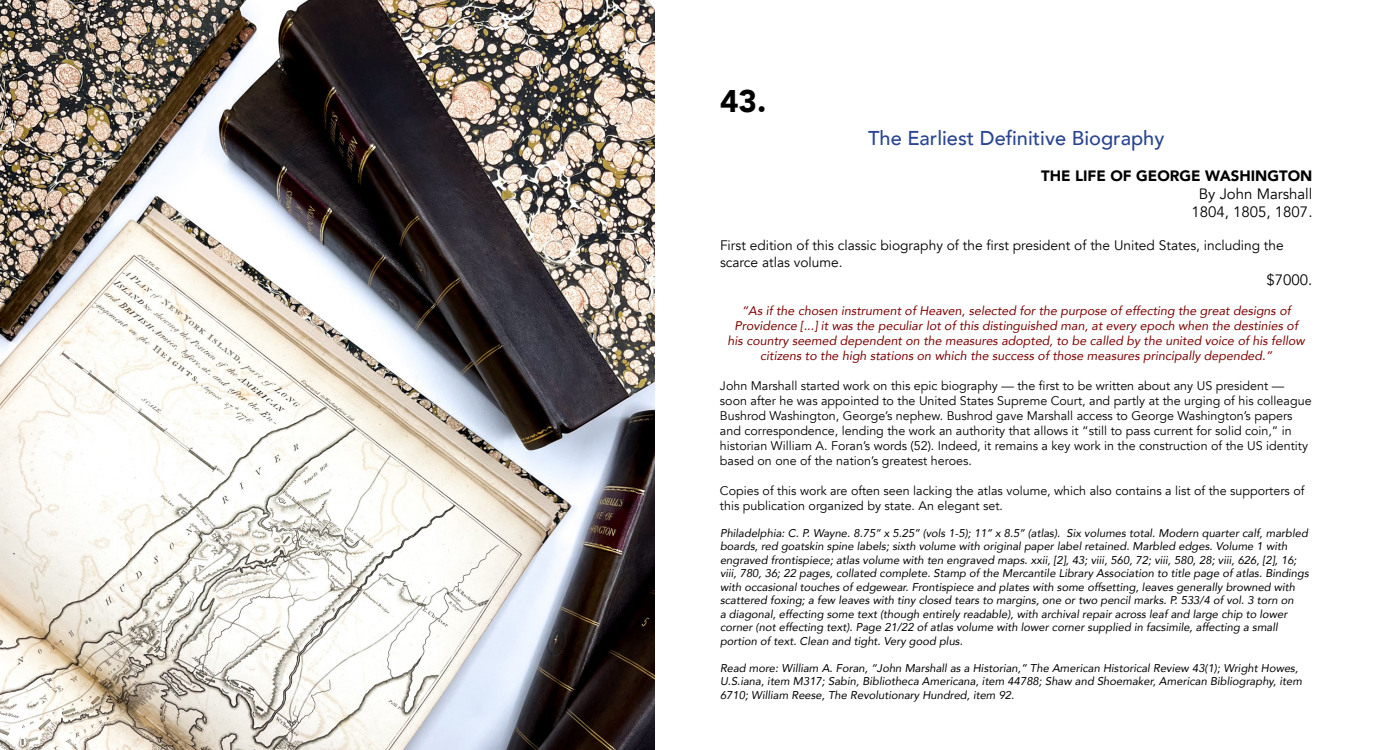
<style>
.page{position:relative;width:1375px;height:750px;background:#fff}
.page>*{position:absolute;margin:0;border:0;box-sizing:border-box;transform-origin:0 0}
.t1{font:900 31.25px "Avenir";color:#000}
.Headline_E-Cat{font:500 20px "Avenir";color:#2a4591}
.Titles_E-Cat{font:900 15px "Avenir";color:#000}
.Date_E-Cat{font:15px "Avenir";color:#000}
.Author_Etc__E-Cat{font:15px "Avenir";color:#000}
.Price_E-Cat{font:15px "Avenir";color:#000}
.Pitch_E-Cat{font:13.75px/16.5px "Avenir";color:#000}
.Story_E-Cat{font:12.5px/15px "Avenir";color:#000}
.Quote_E-Cat{font:italic 12.5px/15px "Avenir";color:#7c0000;text-align:center}
.Fine_Print_E-Cat{font:italic 11.25px/13.5px "Avenir";color:#000}
</style>
<div class="page">
<img style="left:0;top:0;width:655px;height:750px">
<p class="t1" style="left:720px;top:74px;width:48px">43.</p>
<p class="Headline_E-Cat" style="left:868px;top:121px;width:298px">The Earliest Definitive Biography</p>
<p class="Titles_E-Cat" style="left:1041px;top:163px;width:273px">THE LIFE OF GEORGE WASHINGTON</p>
<p class="Author_Etc__E-Cat" style="left:1199px;top:185px;width:115px">By John Marshall</p>
<p class="Date_E-Cat" style="left:1192px;top:203px;width:122px">1804, 1805, 1807.</p>
<p class="Pitch_E-Cat" style="left:720px;top:238px;width:565px">First edition of this classic biography of the first president of the United States, including the scarce atlas volume.</p>
<p class="Price_E-Cat" style="left:1267px;top:271px;width:47px">$7000.</p>
<p class="Quote_E-Cat" style="left:728px;top:303px;width:579px">“As if the chosen instrument of Heaven, selected for the purpose of effecting the great designs of Providence [...] it was the peculiar lot of this distinguished man, at every epoch when the destinies of his country seemed dependent on the measures adopted, to be called by the united voice of his fellow citizens to the high stations on which the success of those measures principally depended.”</p>
<p class="Story_E-Cat" style="left:720px;top:378px;width:593px">John Marshall started work on this epic biography — the first to be written about any US president — soon after he was appointed to the United States Supreme Court, and partly at the urging of his colleague Bushrod Washington, George’s nephew. Bushrod gave Marshall access to George Washington’s papers and correspondence, lending the work an authority that allows it “still to pass current for solid coin,” in historian William A. Foran’s words (52). Indeed, it remains a key work in the construction of the US identity based on one of the nation’s greatest heroes.</p>
<p class="Story_E-Cat" style="left:720px;top:483px;width:586px">Copies of this work are often seen lacking the atlas volume, which also contains a list of the supporters of this publication organized by state. An elegant set.</p>
<p class="Fine_Print_E-Cat" style="left:720px;top:526px;width:590px">Philadelphia: C. P. Wayne. 8.75’’ x 5.25’’ (vols 1-5); 11’’ x 8.5’’ (atlas). Six volumes total. Modern quarter calf, marbled boards, red goatskin spine labels; sixth volume with original paper label retained. Marbled edges. Volume 1 with engraved frontispiece; atlas volume with ten engraved maps. xxii, [2], 43; viii, 560, 72; viii, 580, 28; viii, 626, [2], 16; viii, 780, 36; 22 pages, collated complete. Stamp of the Mercantile Library Association to title page of atlas. Bindings with occasional touches of edgewear. Frontispiece and plates with some offsetting, leaves generally browned with scattered foxing; a few leaves with tiny closed tears to margins, one or two pencil marks. P. 533/4 of vol. 3 torn on<br>a diagonal, effecting some text (though entirely readable), with archival repair across leaf and large chip to lower corner (not effecting text). Page 21/22 of atlas volume with lower corner supplied in facsimile, affecting a small portion of text. Clean and tight. Very good plus.</p>
<p class="Fine_Print_E-Cat" style="left:720px;top:661px;width:583px">Read more: William A. Foran, “John Marshall as a Historian,” The American Historical Review 43(1); Wright Howes,<br>U.S.iana, item M317; Sabin, Bibliotheca Americana, item 44788; Shaw and Shoemaker, American Bibliography, item<br>6710; William Reese, The Revolutionary Hundred, item 92.</p>
</div>
